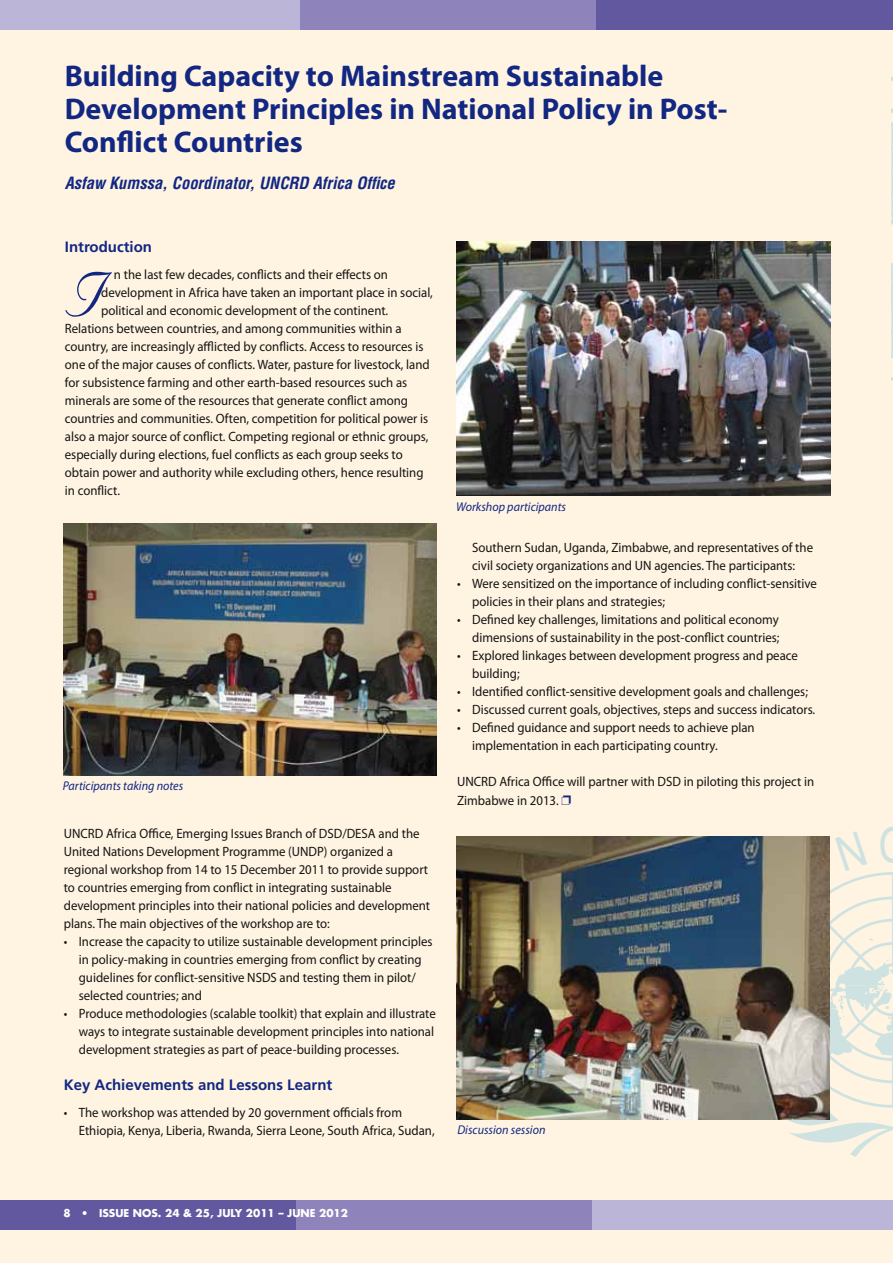
<style>
.page{position:relative;width:893px;height:1263px;background:#fff3e2}
.page>*{position:absolute;margin:0;border:0;box-sizing:border-box;transform-origin:0 0}
.t1{font:76.35px "Nuptial Script";color:#112782;scale:.95 1}
.t2{font:700 30px/33px "Myriad Pro";color:#112782}
.t3{font:italic 700 condensed 16.5px "Helvetica";color:#112782}
.t4{font:700 15px "Frutiger";color:#112782}
.t5{font:13.5px/18px "Myriad Pro";color:#151412;scale:.95 1}
.t6{font:italic 12.75px "Myriad Pro";color:#112782;scale:.95 1}
.t7{font:700 10.5px "Futura";color:#fff}
</style>
<div class="page">
<hr style="left:891px;top:1200px;width:2px;height:29px;background:#bbb5d8">
<div style="left:592px;top:1200px;width:298px;height:29px;background:#bbb5d8"></div>
<div style="left:295px;top:1200px;width:297px;height:29px;background:#8e84bb"></div>
<div style="left:0;top:1200px;width:295px;height:29px;background:#62589f"></div>
<svg style="left:892px;top:122px;width:1px;height:236px"></svg>
<div style="left:596px;top:0;width:297px;height:29px;background:#62589f"></div>
<div style="left:298px;top:0;width:298px;height:29px;background:#8e84bb"></div>
<div style="left:0;top:0;width:299px;height:29px;background:#bbb5d8"></div>
<img style="left:64px;top:523px;width:372px;height:252px">
<img style="left:456px;top:241px;width:374px;height:254px">
<img style="left:457px;top:836px;width:269px;height:283px">
<svg style="left:726px;top:836px;width:167px;height:320px"></svg>
<h2 class="t2" style="left:65px;top:59px;width:664px">Building Capacity to Mainstream Sustainable<br>Development Principles in National Policy in Post-<br>Conflict Countries</h2>
<p class="t3" style="left:65px;top:173px;width:332px">Asfaw Kumssa, Coordinator, UNCRD Africa Office</p>
<p class="t4" style="left:65px;top:238px;width:89px">Introduction</p>
<h1 class="t1" style="left:65px;top:252px;width:40px">I</h1>
<p class="t5" style="left:114px;top:265px;width:290px">n the last few decades, conflicts and their effects on</p>
<p class="t5" style="left:101px;top:283px;width:351px">development in Africa have taken an important place in social,</p>
<p class="t5" style="left:101px;top:301px;width:304px">political and economic development of the continent.</p>
<p class="t5" style="left:65px;top:319px;width:356px">Relations between countries, and among communities within a</p>
<p class="t5" style="left:65px;top:337px;width:379px">country, are increasingly afflicted by conflicts. Access to resources is</p>
<p class="t5" style="left:65px;top:355px;width:386px">one of the major causes of conflicts. Water, pasture for livestock, land</p>
<p class="t5" style="left:65px;top:373px;width:362px">for subsistence farming and other earth-based resources such as</p>
<p class="t5" style="left:65px;top:391px;width:363px">minerals are some of the resources that generate conflict among</p>
<p class="t5" style="left:65px;top:409px;width:384px">countries and communities. Often, competition for political power is</p>
<p class="t5" style="left:65px;top:427px;width:384px">also a major source of conflict. Competing regional or ethnic groups,</p>
<p class="t5" style="left:65px;top:445px;width:357px">especially during elections, fuel conflicts as each group seeks to</p>
<p class="t5" style="left:65px;top:463px;width:379px">obtain power and authority while excluding others, hence resulting</p>
<p class="t5" style="left:65px;top:481px;width:60px">in conflict.</p>
<p class="t6" style="left:63px;top:778px;width:128px">Participants taking notes</p>
<p class="t5" style="left:64px;top:824px;width:387px">UNCRD Africa Office, Emerging Issues Branch of DSD/DESA and the United Nations Development Programme (UNDP) organized a regional workshop from 14 to 15 December 2011 to provide support to countries emerging from conflict in integrating sustainable development principles into their national policies and development plans. The main objectives of the workshop are to:</p>
<p class="t5" style="left:79px;top:932px;width:374px;text-indent:-15px">• Increase the capacity to utilize sustainable development principles in policy-making in countries emerging from conflict by creating guidelines for conflict-sensitive NSDS and testing them in pilot/ selected countries; and</p>
<p class="t5" style="left:79px;top:1004px;width:377px;text-indent:-15px">• Produce methodologies (scalable toolkit) that explain and illustrate ways to integrate sustainable development principles into national development strategies as part of peace-building processes.</p>
<p class="t4" style="left:64px;top:1076px;width:270px">Key Achievements and Lessons Learnt</p>
<p class="t5" style="left:79px;top:1103px;width:376px;text-indent:-15px">• The workshop was attended by 20 government officials from<br>Ethiopia, Kenya, Liberia, Rwanda, Sierra Leone, South Africa, Sudan,</p>
<p class="t6" style="left:456px;top:499px;width:117px">Workshop participants</p>
<p class="t5" style="left:472px;top:538px;width:360px">Southern Sudan, Uganda, Zimbabwe, and representatives of the civil society organizations and UN agencies. The participants:</p>
<p class="t5" style="left:472px;top:574px;width:364px;text-indent:-15px">• Were sensitized on the importance of including conflict-sensitive policies in their plans and strategies;</p>
<p class="t5" style="left:457px;top:610px;width:341px;text-align:right">• Defined key challenges, limitations and political economy dimensions of sustainability in the post-conflict countries;</p>
<p class="t5" style="left:472px;top:646px;width:345px;text-indent:-15px">• Explored linkages between development progress and peace building;</p>
<p class="t5" style="left:457px;top:682px;width:371px">• Identified conflict-sensitive development goals and challenges;</p>
<p class="t5" style="left:457px;top:700px;width:378px">• Discussed current goals, objectives, steps and success indicators.</p>
<p class="t5" style="left:472px;top:718px;width:299px;text-indent:-15px">• Defined guidance and support needs to achieve plan implementation in each participating country.</p>
<p class="t5" style="left:457px;top:772px;width:377px;line-height:18.8px">UNCRD Africa Office will partner with DSD in piloting this project in<br>Zimbabwe in 2013.</p>
<p class="t6" style="left:457px;top:1122px;width:94px">Discussion session</p>
<p class="t7" style="left:64px;top:1206px;width:286px">8 • ISSUE NOS. 24 &amp; 25, JULY 2011 – JUNE 2012</p>
</div>
